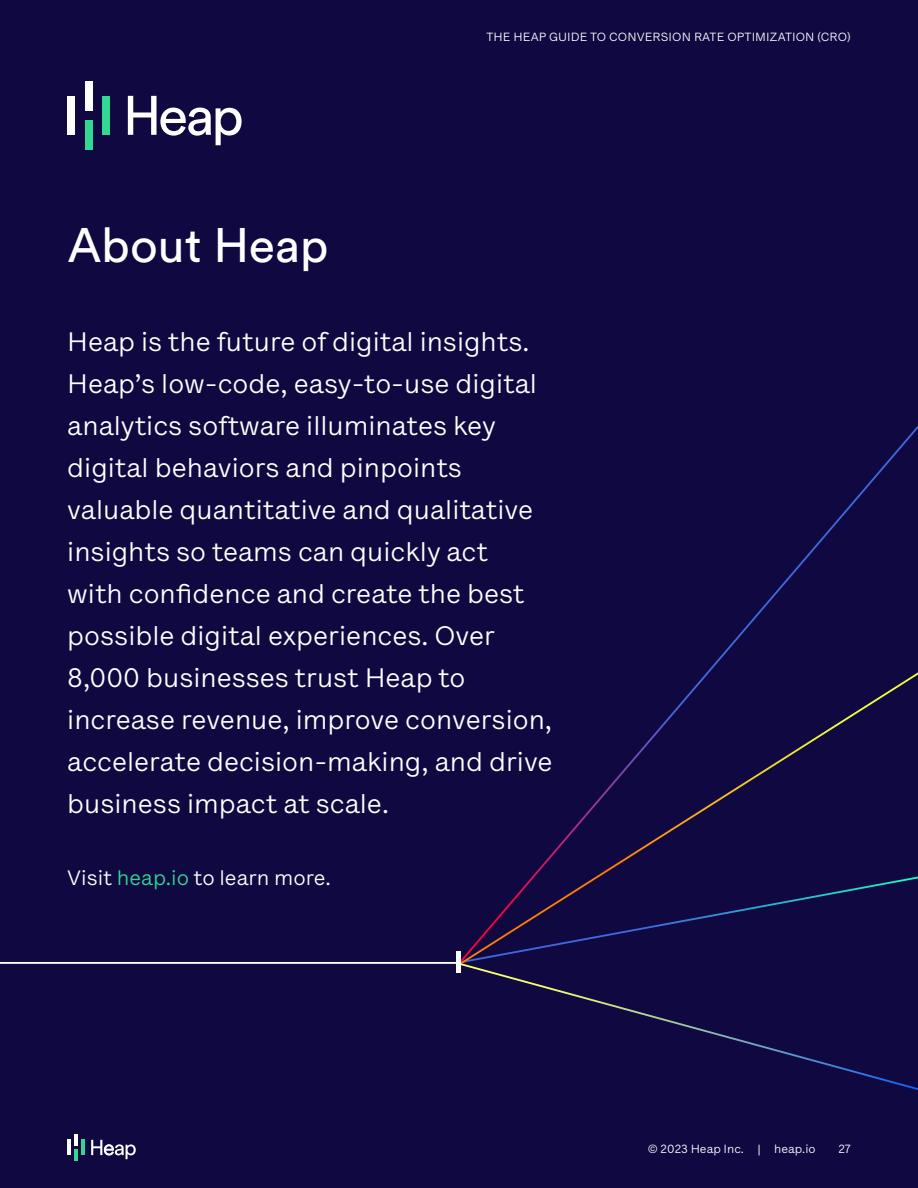
<style>
.page{position:relative;width:918px;height:1188px;background:#100841}
.page>*{position:absolute;margin:0;border:0;box-sizing:border-box;transform-origin:0 0}
.t1{font:48px "Circular XX";color:#fff}
.t2{font:27px/42px "Lettera Text LL";color:#fff}
.t3{font:21px "Lettera Text LL";color:#fff}
.t4{font:12px "Lettera Text LL";letter-spacing:.01em;color:#fff}
.s1{color:#31d891}
</style>
<div class="page">
<div style="left:68px;top:96px;width:7px;height:39px;background:#fff"></div>
<div style="left:85px;top:81px;width:8px;height:30px;background:#fff"></div>
<div style="left:85px;top:120px;width:8px;height:30px;background:#31d891"></div>
<div style="left:102px;top:96px;width:8px;height:39px;background:#31d891"></div>
<svg style="left:128px;top:96px;width:114px;height:49px"></svg>
<svg style="left:461px;top:425px;width:457px;height:536px"></svg>
<hr style="left:0;top:962px;width:459px;height:2px;background:#fff">
<svg style="left:461px;top:961px;width:457px;height:129px"></svg>
<hr style="left:457px;top:951px;width:4px;height:22px;background:#fff">
<hr style="left:68px;top:1140px;width:3px;height:15px;background:#fff">
<svg style="left:74px;top:1134px;width:3px;height:27px"></svg>
<hr style="left:81px;top:1140px;width:3px;height:15px;background:#31d891">
<svg style="left:91px;top:1140px;width:45px;height:19px"></svg>
<h1 class="t1" style="left:68px;top:213px;width:263px">About Heap</h1>
<p class="t4" style="left:486px;top:29px;width:366px">THE HEAP GUIDE TO CONVERSION RATE OPTIMIZATION (CRO)</p>
<p class="t2" style="left:67px;top:320px;width:487px">Heap is the future of digital insights.<br>Heap’s low-code, easy-to-use digital analytics software illuminates key digital behaviors and pinpoints valuable quantitative and qualitative insights so teams can quickly act<br>with confidence and create the best possible digital experiences. Over 8,000 businesses trust Heap to increase revenue, improve conversion, accelerate decision-making, and drive business impact at scale.</p>
<p class="t3" style="left:67px;top:864px;width:265px">Visit <span class="s1">heap.io</span> to learn more.</p>
<p class="t4" style="left:648px;top:1142px;width:169px">© 2023 Heap Inc. | heap.io</p>
<p class="t4" style="left:838px;top:1142px;width:14px">27</p>
</div>
